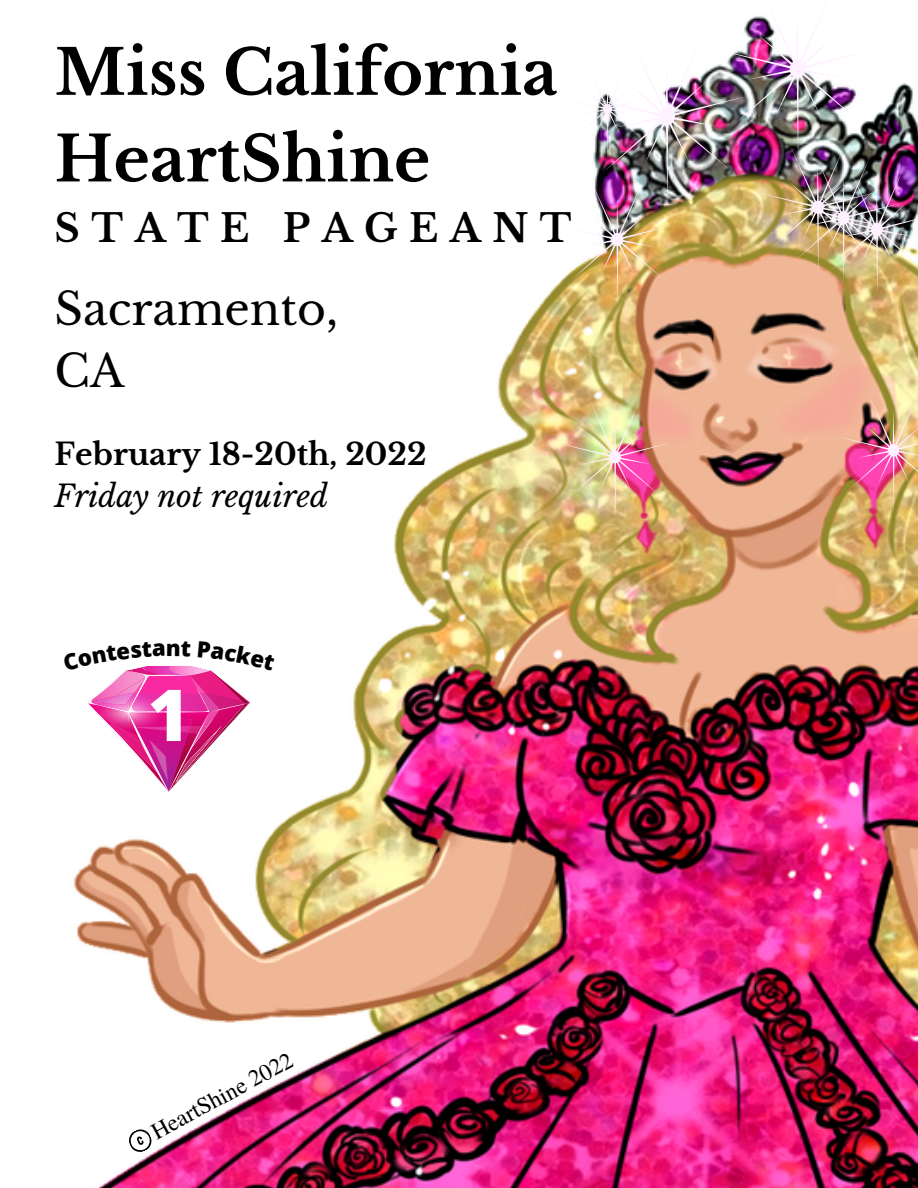
<style>
.page{position:relative;width:918px;height:1188px;background:#fff}
.page>*{position:absolute;margin:0;border:0;box-sizing:border-box;transform-origin:0 0}
.t1{font:800 71.7px "Open Sans";color:#fff}
.t2{font:700 62.25px/86.7px "Libre Baskerville";color:#000}
.t3{font:44.25px "Libre Baskerville";color:#000}
.t4{font:700 38.25px "Libre Baskerville";letter-spacing:.3em;color:#000}
.t5{font:700 30px "Libre Baskerville";color:#000}
.t6{font:italic 30px "Libre Baskerville";color:#000}
.t7{font:23.25px "Te X Gyre Termes";color:#000}
</style>
<div class="page">
<img style="left:74px;top:283px;width:844px;height:905px">
<svg style="left:125px;top:1126px;width:30px;height:30px"></svg>
<img style="left:558px;top:13px;width:360px;height:293px">
<img style="left:558px;top:399px;width:114px;height:122px">
<img style="left:837px;top:393px;width:81px;height:121px">
<svg style="left:74px;top:641px;width:201px;height:151px"></svg>
<p class="t2" style="left:55px;top:30px;width:505px">Miss California<br>HeartShine</p>
<p class="t4" style="left:55px;top:205px;width:518px">STATE PAGEANT</p>
<p class="t3" style="left:55px;top:283px;width:285px">Sacramento,</p>
<p class="t3" style="left:55px;top:344px;width:71px">CA</p>
<p class="t5" style="left:55px;top:436px;width:374px">February 18-20th, 2022</p>
<p class="t6" style="left:55px;top:477px;width:275px">Friday not required</p>
<p class="t1" style="left:148px;top:664px;width:43px">1</p>
<p class="t7" style="left:145px;top:1118px;width:159px;rotate:-28deg">HeartShine 2022</p>
</div>
